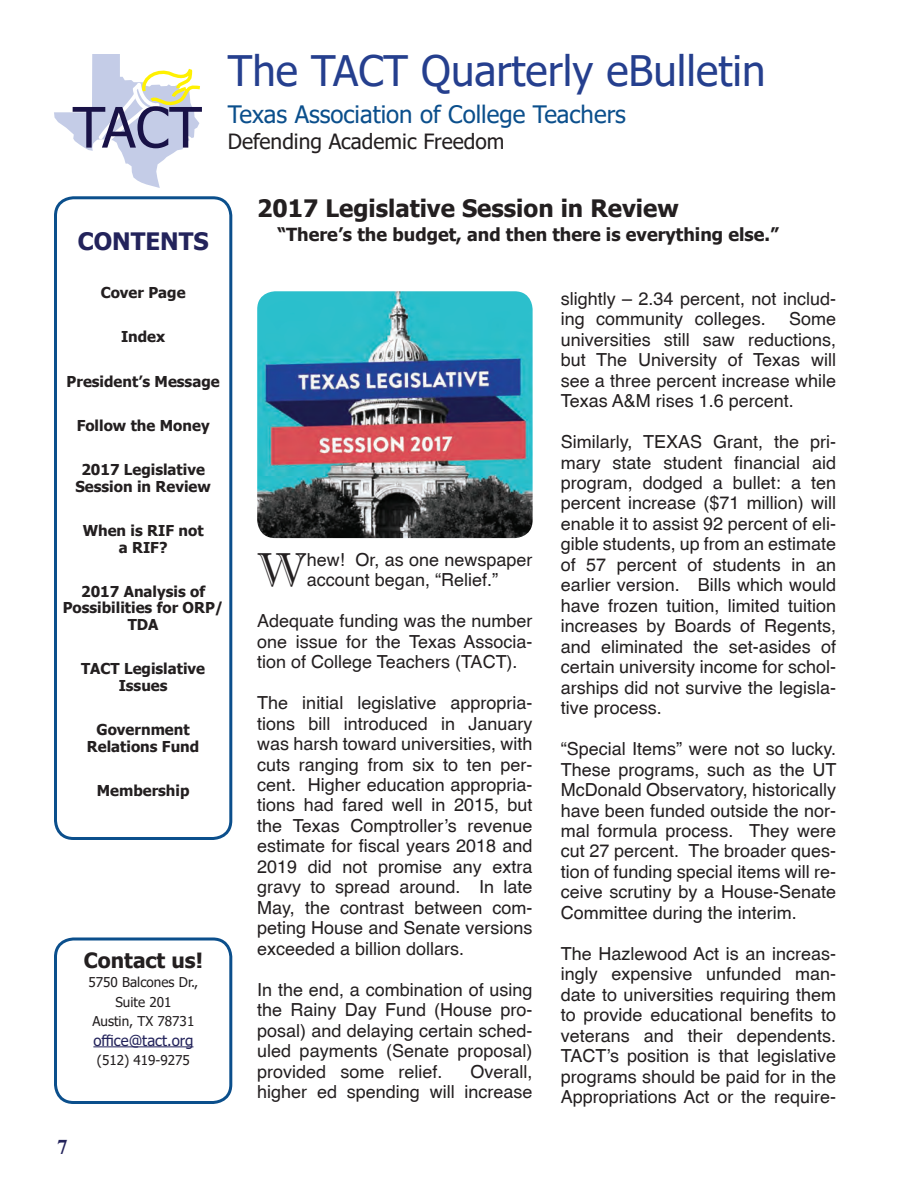
<style>
.page{position:relative;width:918px;height:1188px;background:#fff}
.page>*{position:absolute;margin:0;border:0;box-sizing:border-box;transform-origin:0 0}
.t1{font:55.95px "Tahoma";color:#191247}
.t2{font:47.7px "Imprint MT Shadow";color:#231f20}
.t3{font:42px "Tahoma";color:#253f8e}
.t4{font:24px "Tahoma";color:#0b4f8c}
.t5{font:700 24px "Tahoma";color:#231f20}
.t6{font:700 24px "Tahoma";color:#23235b}
.t7{font:21px "Tahoma";color:#231f20}
.t8{font:700 21px "Tahoma";color:#231f20}
.t9{font:700 21px "Times New Roman";color:#23235b}
.t10{font:18px/20.4px "Helvetica";color:#231f20;text-align:justify}
.t11{font:700 18px "Tahoma";color:#231f20}
.t12{font:700 15px/16.5px "Tahoma";color:#231f20;text-align:center}
.t13{font:15px "Tahoma";color:#23235b}
.t14{font:13.5px/19.5px "Tahoma";color:#231f20;text-align:center}
</style>
<div class="page">
<hr style="left:93px;top:1046px;width:100px;height:1px;background:#23235b">
<svg style="left:54px;top:54px;width:146px;height:134px"></svg>
<div style="left:54px;top:196px;width:178px;height:644px;border:3px solid #0b4f8c;border-radius:18px"></div>
<div style="left:54px;top:938px;width:178px;height:166px;border:3px solid #0b4f8c;border-radius:18px"></div>
<img style="left:257px;top:291px;width:276px;height:247px">
<h1 class="t1" style="left:73px;top:90px;width:131px">TACT</h1>
<h3 class="t6" style="left:78px;top:225px;width:132px">CONTENTS</h3>
<h3 class="t3" style="left:228px;top:43px;width:539px">The TACT Quarterly eBulletin</h3>
<h3 class="t4" style="left:228px;top:98px;width:400px">Texas Association of College Teachers</h3>
<p class="t7" style="left:228px;top:127px;width:278px">Defending Academic Freedom</p>
<h3 class="t5" style="left:257px;top:191px;width:423px">2017 Legislative Session in Review</h3>
<p class="t11" style="left:277px;top:222px;width:503px">“There’s the budget, and then there is everything else.”</p>
<p class="t12" style="left:101px;top:285px;width:86px">Cover Page</p>
<p class="t12" style="left:121px;top:329px;width:46px">Index</p>
<p class="t12" style="left:67px;top:373px;width:155px">President’s Message</p>
<p class="t12" style="left:77px;top:418px;width:134px">Follow the Money</p>
<p class="t12" style="left:75px;top:462px;width:137px">2017 Legislative<br>Session in Review</p>
<p class="t12" style="left:83px;top:523px;width:122px">When is RIF not a RIF?</p>
<p class="t12" style="left:63px;top:584px;width:162px">2017 Analysis of<br>Possibilities for ORP/<br>TDA</p>
<p class="t12" style="left:81px;top:661px;width:126px">TACT Legislative<br>Issues</p>
<p class="t12" style="left:87px;top:722px;width:114px">Government<br>Relations Fund</p>
<p class="t12" style="left:97px;top:783px;width:94px">Membership</p>
<p class="t8" style="left:84px;top:945px;width:121px">Contact us!</p>
<p class="t14" style="left:89px;top:973px;width:111px">5750 Balcones Dr.,<br>Suite 201<br>Austin, TX 78731</p>
<p class="t13" style="left:93px;top:1030px;width:102px">office@tact.org</p>
<p class="t14" style="left:97px;top:1051px;width:95px">(512) 419-9275</p>
<p class="t9" style="left:57px;top:1131px;width:12px">7</p>
<h2 class="t2" style="left:257px;top:542px;width:51px">W</h2>
<p class="t10" style="left:307px;top:549px;width:227px">hew! Or, as one newspaper account began, “Relief.”</p>
<p class="t10" style="left:257px;top:610px;width:277px">Adequate funding was the number one issue for the Texas Associa&shy;tion of College Teachers (TACT).</p>
<p class="t10" style="left:257px;top:692px;width:277px">The initial legislative appropria&shy;tions bill introduced in January was harsh toward universities, with cuts ranging from six to ten per&shy;cent. Higher education appropria&shy;tions had fared well in 2015, but the Texas Comptroller’s revenue estimate for fiscal years 2018 and 2019 did not promise any extra gravy to spread around. In late May, the contrast between com&shy;peting House and Senate versions exceeded a billion dollars.</p>
<p class="t10" style="left:257px;top:979px;width:277px">In the end, a combination of using the Rainy Day Fund (House pro&shy;posal) and delaying certain sched&shy;uled payments (Senate proposal) provided some relief.</p>
<p class="t10" style="left:257px;top:1061px;width:277px;text-align:right">Overall,<br>higher ed spending will increase</p>
<p class="t10" style="left:561px;top:288px;width:277px">slightly – 2.34 percent, not includ&shy;ing community colleges.</p>
<p class="t10" style="left:561px;top:308px;width:277px;text-indent:228px">Some universities still saw reductions, but The University of Texas will see a three percent increase while Texas A&amp;M rises 1.6 percent.</p>
<p class="t10" style="left:561px;top:431px;width:277px">Similarly, TEXAS Grant, the pri&shy;mary state student financial aid program, dodged a bullet: a ten percent increase ($71 million) will enable it to assist 92 percent of eli&shy;gible students, up from an estimate of 57 percent of students in an earlier version. Bills which would have frozen tuition, limited tuition increases by Boards of Regents, and eliminated the set-asides of certain university income for schol&shy;arships did not survive the legisla&shy;tive process.</p>
<p class="t10" style="left:561px;top:738px;width:277px">“Special Items” were not so lucky.<br>These programs, such as the UT McDonald Observatory, historically have been funded outside the nor&shy;mal formula process. They were cut 27 percent. The broader ques&shy;tion of funding special items will re&shy;ceive scrutiny by a House-Senate Committee during the interim.</p>
<p class="t10" style="left:561px;top:943px;width:277px">The Hazlewood Act is an increas&shy;ingly expensive unfunded man&shy;date to universities requiring them to provide educational benefits to veterans and their dependents.<br>TACT’s position is that legislative programs should be paid for in the Appropriations Act or the require-</p>
</div>
